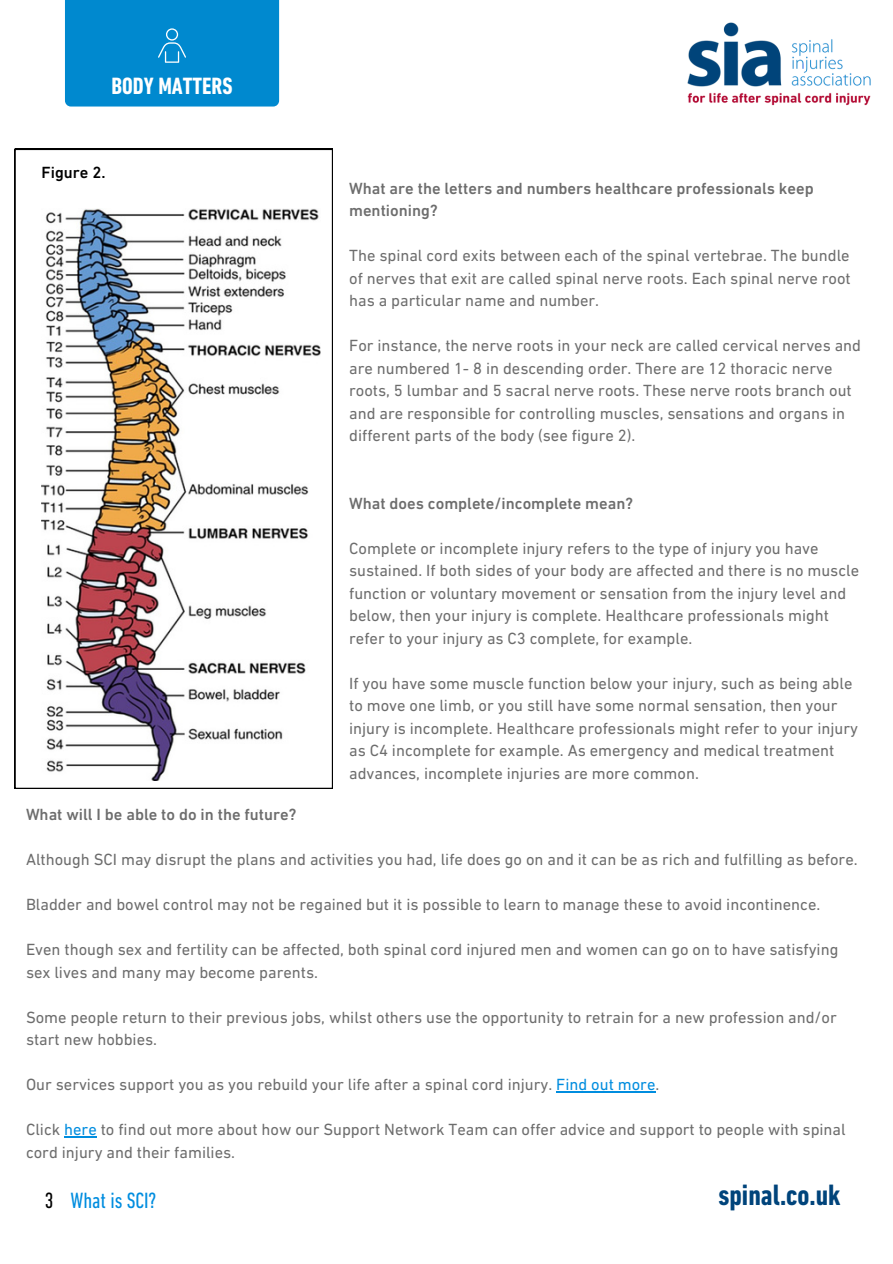
<style>
.page{position:relative;width:893px;height:1264px;background:#fff}
.page>*{position:absolute;margin:0;border:0;box-sizing:border-box;transform-origin:0 0}
.t1{font:700 condensed 30px "DIN Next LT Pro";color:#00447b}
.t2{font:700 condensed 24px "DIN Next LT Pro";color:#fff}
.t3{font:condensed 22.5px "DIN Next LT Pro";color:#008ddf}
.t4{font:16.5px/22.5px "DIN Next LT Pro";color:#6d6d6d}
.t5{font:500 16.5px/22.5px "DIN Next LT Pro";color:#6d6d6d}
.t6{font:500 16.5px "DIN Next LT Pro";color:#000}
.s1{color:#008ddf}
.s2{color:#000}
</style>
<div class="page">
<img style="left:687px;top:22px;width:184px;height:84px">
<hr style="left:556px;top:1091px;width:99px;height:1px;background:#008ddf">
<hr style="left:64px;top:1136px;width:33px;height:1px;background:#008ddf">
<svg style="left:15px;top:149px;width:318px;height:639px"></svg>
<div style="left:65px;top:0;width:214px;height:106px;background:#0089cf"></div>
<h2 class="t2" style="left:88px;top:76px;width:114px">LIFE MATTERS</h2>
<h2 class="t2" style="left:111px;top:76px;width:123px">BODY MATTERS</h2>
<p class="t6" style="left:42px;top:165px;width:65px">Figure 2.</p>
<p class="t5" style="left:349px;top:178px;width:466px">What are the letters and numbers healthcare professionals keep mentioning?</p>
<p class="t4" style="left:349px;top:246px;width:503px;text-align:justify">The spinal cord exits between each of the spinal vertebrae. The bundle of nerves that exit are called spinal nerve roots. Each spinal nerve root has a particular name and number.</p>
<p class="t4" style="left:349px;top:336px;width:513px">For instance, the nerve roots in your neck are called cervical nerves and are numbered 1- 8 in descending order. There are 12 thoracic nerve roots, 5 lumbar and 5 sacral nerve roots. These nerve roots branch out and are responsible for controlling muscles, sensations and organs in different parts of the body (see figure 2).</p>
<p class="t5" style="left:349px;top:493px;width:285px">What does complete/incomplete mean?</p>
<p class="t4" style="left:349px;top:538px;width:511px">Complete or incomplete injury refers to the type of injury you have sustained. If both sides of your body are affected and there is no muscle function or voluntary movement or sensation from the injury level and below, then your injury is complete. Healthcare professionals might refer to your injury as C3 complete, for example.</p>
<p class="t4" style="left:349px;top:673px;width:510px">If you have some muscle function below your injury, such as being able to move one limb, or you still have some normal sensation, then your injury is incomplete. Healthcare professionals might refer to your injury as C4 incomplete for example. As emergency and medical treatment advances, incomplete injuries are more common.</p>
<p class="t5" style="left:26px;top:804px;width:272px">What will I be able to do in the future?</p>
<p class="t4" style="left:26px;top:849px;width:833px">Although SCI may disrupt the plans and activities you had, life does go on and it can be as rich and fulfilling as before.</p>
<p class="t4" style="left:26px;top:894px;width:795px">Bladder and bowel control may not be regained but it is possible to learn to manage these to avoid incontinence.</p>
<p class="t4" style="left:26px;top:939px;width:813px">Even though sex and fertility can be affected, both spinal cord injured men and women can go on to have satisfying sex lives and many may become parents.</p>
<p class="t4" style="left:26px;top:1007px;width:812px">Some people return to their previous jobs, whilst others use the opportunity to retrain for a new profession and/or start new hobbies.</p>
<p class="t4" style="left:26px;top:1074px;width:634px">Our services support you as you rebuild your life after a spinal cord injury. <span class="s1">Find out more</span>.</p>
<p class="t4" style="left:26px;top:1119px;width:821px">Click <span class="s1">here</span> to find out more about how our Support Network Team can offer advice and support to people with spinal cord injury and their families.</p>
<h3 class="t3" style="left:45px;top:1190px;width:113px"><span class="s2">3</span> What is SCI?</h3>
<h1 class="t1" style="left:718px;top:1182px;width:123px">spinal.co.uk</h1>
</div>
